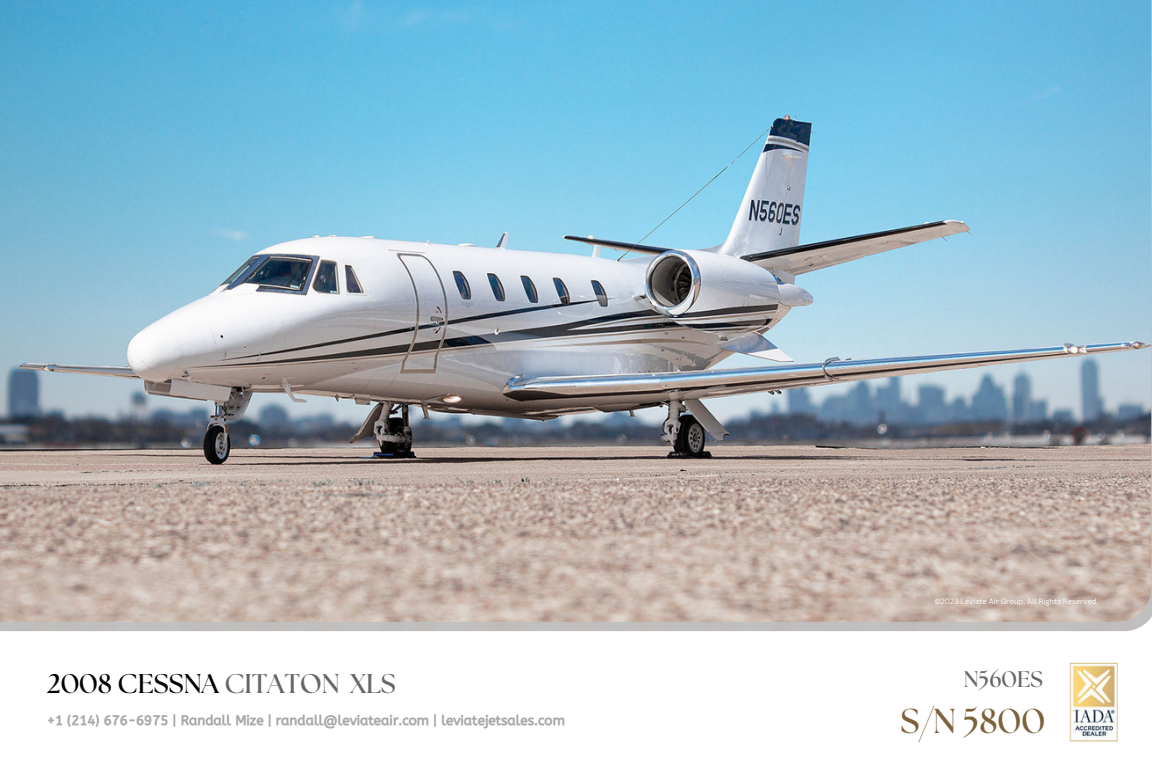
<style>
.page{position:relative;width:1152px;height:769px;background:#fff}
.page>*{position:absolute;margin:0;border:0;box-sizing:border-box;transform-origin:0 0}
.t1{font:700 34.5px "The Seasons";color:#7d613b}
.t2{font:700 27px "The Seasons";color:#000}
.t3{font:700 22.5px "The Seasons";color:#666}
.t4{font:13.5px "CA Generated";color:#a8a8a8}
.t5{font:7.5px "Canva Sans";color:#fdfdfc}
.s1{color:#666}
</style>
<div class="page">
<img style="left:0;top:0;width:1152px;height:631px">
<img style="left:1069px;top:662px;width:49px;height:80px">
<p class="t5" style="left:934px;top:597px;width:166px">©2023 Leviate Air Group. All Rights Reserved.</p>
<h3 class="t3" style="left:964px;top:664px;width:81px">N560ES</h3>
<h2 class="t2" style="left:47px;top:665px;width:350px">2008 CESSNA <span class="s1">CITATON XLS</span></h2>
<p class="t4" style="left:47px;top:712px;width:519px">+1 (214) 676-6975 | Randall Mize | randall@leviateair.com | leviatejetsales.com</p>
<h1 class="t1" style="left:901px;top:697px;width:146px">S/N 5800</h1>
</div>
